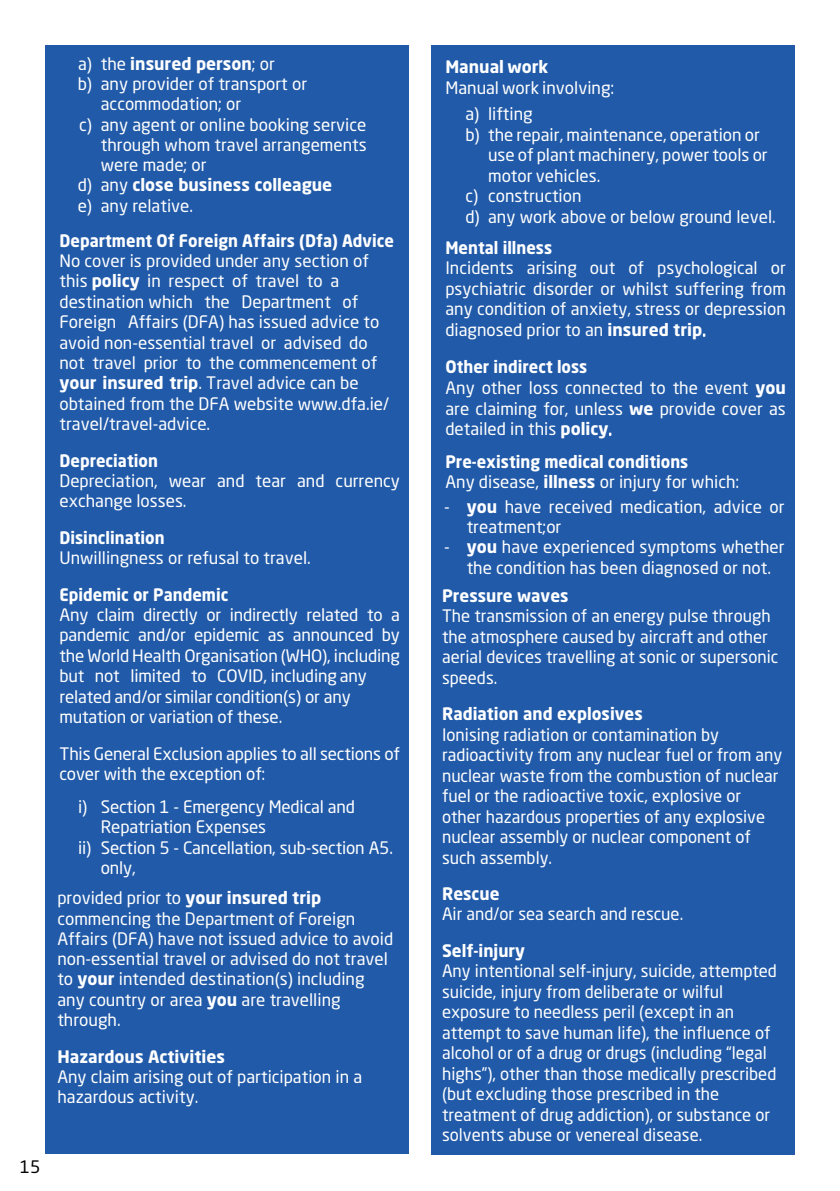
<style>
.page{position:relative;width:840px;height:1191px;background:#fff}
.page>*{position:absolute;margin:0;border:0;box-sizing:border-box;transform-origin:0 0}
.t1{font:17px/20.4px "Neo Sans Pro";color:#fff}
.t2{font:17px/20.8px "Neo Sans W1 G";color:#fff}
.t3{font:700 17px "Neo Sans Pro";color:#fff}
.t4{font:700 17px "Neo Sans Pro";color:#fff;scale:.95 1}
.t5{font:700 17px/20.4px "Neo Sans W1 G";color:#fff;scale:.95 1}
.t6{font:17px "Neo Sans W1 G";color:#000}
.s1{font-weight:400}
.s2{font-weight:700}
.s3{font-family:"Neo Sans Pro"}
</style>
<div class="page">
<div style="left:45px;top:45px;width:363px;height:1108px;background:#215aa8"></div>
<div style="left:431px;top:45px;width:363px;height:1110px;background:#215aa8"></div>
<p class="t3" style="left:78px;top:53px;width:198px"><span class="s1">a) the</span> insured person<span class="s1">; or</span></p>
<p class="t1" style="left:78px;top:74px;width:231px">b) any provider of transport or</p>
<p class="t1" style="left:101px;top:94px;width:142px">accommodation; or</p>
<p class="t1" style="left:79px;top:114px;width:288px">c) any agent or online booking service</p>
<p class="t1" style="left:101px;top:134px;width:267px">through whom travel arrangements</p>
<p class="t1" style="left:101px;top:154px;width:107px">were made; or</p>
<p class="t3" style="left:78px;top:174px;width:256px"><span class="s1">d) any</span> close business colleague</p>
<p class="t1" style="left:78px;top:195px;width:117px">e) any relative.</p>
<p class="t4" style="left:59px;top:229px;width:353px">Department Of Foreign Affairs (Dfa) Advice</p>
<p class="t1" style="left:59px;top:250px;width:331px">No cover is provided under any section of this <span class="s2">policy</span> in respect of travel to a destination which the Department of Foreign Affairs (DFA) has issued advice to avoid non-essential travel or advised do not travel prior to the commencement of <span class="s2">your insured trip</span>. Travel advice can be obtained from the DFA website www.dfa.ie/ travel/travel-advice.</p>
<p class="t4" style="left:59px;top:449px;width:105px">Depreciation</p>
<p class="t1" style="left:59px;top:470px;width:342px">Depreciation, wear and tear and currency exchange losses.</p>
<p class="t4" style="left:59px;top:526px;width:112px">Disinclination</p>
<p class="t1" style="left:59px;top:547px;width:253px">Unwillingness or refusal to travel.</p>
<p class="t4" style="left:59px;top:583px;width:179px">Epidemic or Pandemic</p>
<p class="t1" style="left:59px;top:604px;width:342px">Any claim directly or indirectly related to a pandemic and/or epidemic as announced by the World Health Organisation (WHO), including but not limited to COVID, including any related and/or similar condition(s) or any mutation or variation of these.</p>
<p class="t1" style="left:59px;top:743px;width:342px">This General Exclusion applies to all sections of cover with the exception of:</p>
<p class="t1" style="left:78px;top:796px;width:278px">i) Section 1 - Emergency Medical and</p>
<p class="t1" style="left:101px;top:816px;width:167px">Repatriation Expenses</p>
<p class="t1" style="left:78px;top:836px;width:316px">ii) Section 5 - Cancellation, sub-section A5.</p>
<p class="t1" style="left:101px;top:857px;width:36px">only,</p>
<p class="t1" style="left:57px;top:887px;width:337px">provided prior to <span class="s2">your insured trip </span>commencing the Department of Foreign Affairs (DFA) have not issued advice to avoid non-essential travel or advised do not travel to <span class="s2">your</span> intended destination(s) including any country or area <span class="s2">you</span> are travelling through.</p>
<p class="t3" style="left:57px;top:1045px;width:169px">Hazardous Activities</p>
<p class="t1" style="left:57px;top:1065px;width:306px">Any claim arising out of participation in a hazardous activity.</p>
<p class="t6" style="left:20px;top:1156px;width:22px">1<span class="s3">5</span></p>
<p class="t3" style="left:445px;top:56px;width:105px">Manual work</p>
<p class="t1" style="left:465px;top:74px;width:150px;line-height:26.4px;text-indent:-20px">Manual work involving: a) lifting</p>
<p class="t1" style="left:465px;top:124px;width:296px">b) the repair, maintenance, operation or</p>
<p class="t1" style="left:488px;top:144px;width:281px">use of plant machinery, power tools or</p>
<p class="t1" style="left:488px;top:165px;width:114px">motor vehicles.</p>
<p class="t1" style="left:465px;top:185px;width:117px">c) construction</p>
<p class="t2" style="left:445px;top:201px;width:332px;line-height:31px;text-indent:20px"><span class="s3">d)</span> any work above or below ground level.<br><span class="s2">Mental illness</span></p>
<p class="t2" style="left:445px;top:257px;width:342px;text-align:justify">Incidents arising out of psychological or psychiatric disorder or whilst suffering from any condition of anxiety, stress or depression diagnosed prior to an <span class="s2">insured trip</span>.</p>
<p class="t2" style="left:445px;top:356px;width:342px"><span class="s2">Other indirect loss<br></span>Any other loss connected to the event <span class="s2">you </span>are claiming for, unless <span class="s2">we</span> provide cover as detailed in this <span class="s2">policy</span>.</p>
<p class="t5" style="left:445px;top:451px;width:310px">Pre-existing medical conditions<br><span class="s1">Any disease,</span> illness <span class="s1">or injury for which:</span></p>
<p class="t2" style="left:466px;top:496px;width:319px;text-indent:-23px">- <span class="s2">you</span> have received medication, advice or treatment;or</p>
<p class="t2" style="left:444px;top:537px;width:342px;text-align:center">- <span class="s2">you</span> have experienced symptoms whether the condition has been diagnosed or not.</p>
<p class="t3" style="left:442px;top:584px;width:128px">Pressure waves</p>
<p class="t1" style="left:442px;top:605px;width:337px">The transmission of an energy pulse through the atmosphere caused by aircraft and other aerial devices travelling at sonic or supersonic speeds.</p>
<p class="t3" style="left:442px;top:703px;width:202px">Radiation and explosives</p>
<p class="t1" style="left:442px;top:724px;width:341px">Ionising radiation or contamination by radioactivity from any nuclear fuel or from any nuclear waste from the combustion of nuclear fuel or the radioactive toxic, explosive or other hazardous properties of any explosive nuclear assembly or nuclear component of such assembly.</p>
<p class="t3" style="left:442px;top:882px;width:59px">Rescue</p>
<p class="t1" style="left:442px;top:903px;width:242px">Air and/or sea search and rescue.</p>
<p class="t3" style="left:442px;top:939px;width:84px">Self-injury</p>
<p class="t1" style="left:442px;top:960px;width:336px">Any intentional self-injury, suicide, attempted suicide, injury from deliberate or wilful exposure to needless peril (except in an attempt to save human life), the influence of alcohol or of a drug or drugs (including “legal highs”), other than those medically prescribed (but excluding those prescribed in the treatment of drug addiction), or substance or solvents abuse or venereal disease.</p>
</div>
